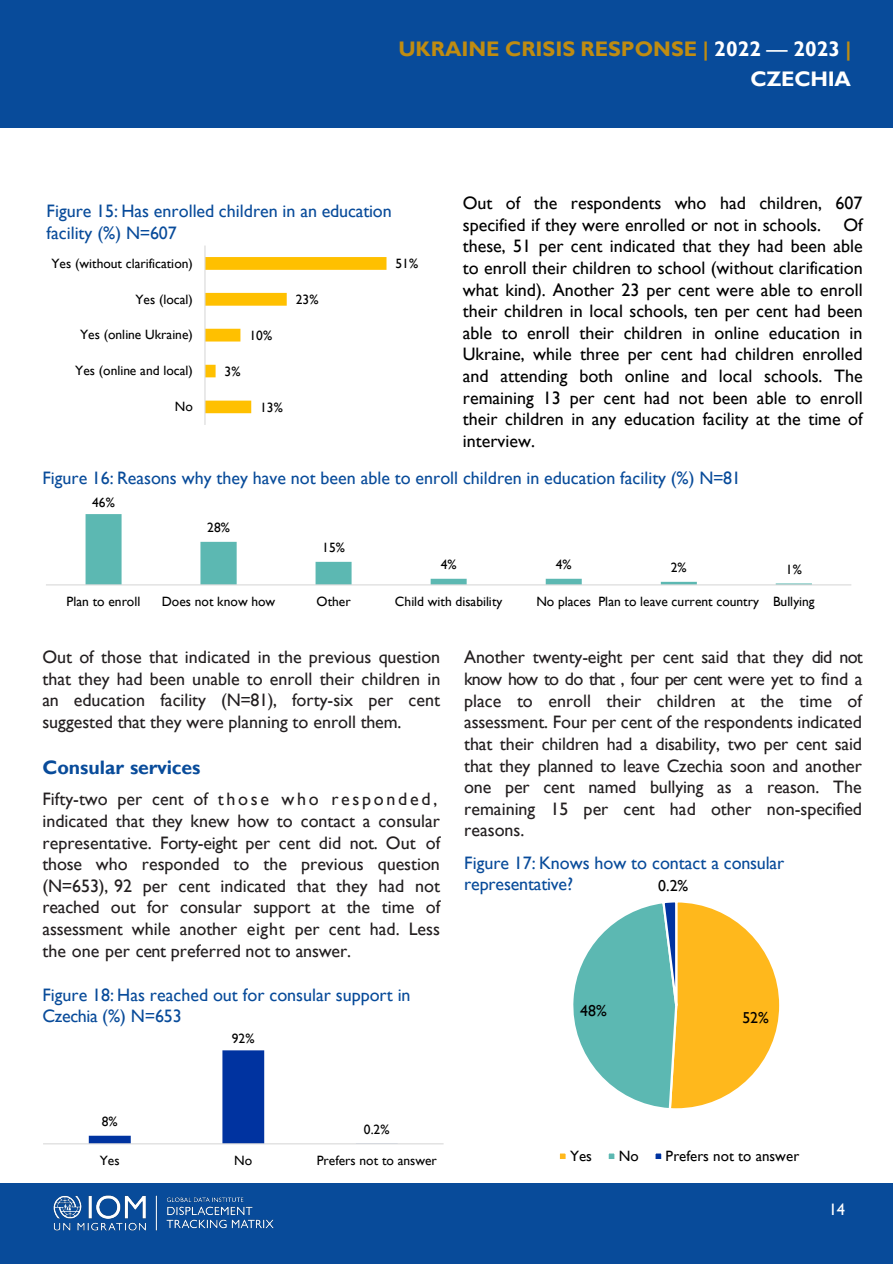
<style>
.page{position:relative;width:893px;height:1264px;background:#fff}
.page>*{position:absolute;margin:0;border:0;box-sizing:border-box;transform-origin:0 0}
.t1{font:700 21px "Gill Sans";color:#bf8c11}
.t2{font:700 21px "Gill Sans";letter-spacing:-.01em;color:#fff}
.t3{font:700 19.5px "Gill Sans";letter-spacing:-.005em;color:#084b9a}
.t4{font:18px/21.6px "Gill Sans";color:#231f20;text-align:justify}
.t5{font:18px/21.6px "Gill Sans";color:#000;text-align:justify}
.t6{font:18px/21.6px "Gill Sans";color:#084b9a}
.t7{font:16.5px "Gill Sans";color:#fff}
.t8{font:15.9px "Gill Sans";color:#000}
.t9{font:15px "Gill Sans";letter-spacing:.005em;color:#000}
.t10{font:13.5px "Gill Sans";color:#000}
.s1{color:#fff}
.s2{font-weight:400;color:#fff}
</style>
<div class="page">
<div style="left:0;top:0;width:892px;height:128px;background:#084b9a"></div>
<div style="left:0;top:1182px;width:892px;height:81px;background:#084b9a"></div>
<img style="left:53px;top:1195px;width:221px;height:36px">
<svg style="left:205px;top:257px;width:181px;height:156px"></svg>
<hr style="left:204px;top:245px;width:1px;height:180px;background:#d9d9d9">
<svg style="left:86px;top:514px;width:725px;height:70px"></svg>
<hr style="left:46px;top:584px;width:805px;height:1px;background:#d9d9d9">
<svg style="left:89px;top:1050px;width:176px;height:92px"></svg>
<hr style="left:43px;top:1142px;width:400px;height:2px;background:#d9d9d9">
<svg style="left:573px;top:902px;width:207px;height:207px"></svg>
<svg style="left:560px;top:1153px;width:4px;height:4px"></svg>
<div style="left:557px;top:1150px;width:10px;height:10px;border:2px solid #fff"></div>
<svg style="left:608px;top:1153px;width:7px;height:6px"></svg>
<svg style="left:656px;top:1153px;width:4px;height:4px"></svg>
<div style="left:653px;top:1150px;width:10px;height:10px;border:2px solid #fff"></div>
<p class="t1" style="left:398px;top:36px;width:454px">UKRAINE CRISIS RESPONSE | <span class="s1">2022</span> <span class="s2">—</span> <span class="s1">2023</span> |</p>
<p class="t2" style="left:750px;top:66px;width:102px">CZECHIA</p>
<p class="t6" style="left:47px;top:201px;width:346px">Figure 15: Has enrolled children in an education facility (%) N=607</p>
<p class="t10" style="left:52px;top:255px;width:143px">Yes (without clarification)</p>
<p class="t10" style="left:135px;top:291px;width:59px">Yes (local)</p>
<p class="t10" style="left:80px;top:327px;width:114px">Yes (online Ukraine)</p>
<p class="t10" style="left:75px;top:363px;width:119px">Yes (online and local)</p>
<p class="t10" style="left:175px;top:398px;width:20px">No</p>
<p class="t10" style="left:224px;top:363px;width:17px">3%</p>
<p class="t10" style="left:249px;top:327px;width:24px">10%</p>
<p class="t10" style="left:260px;top:399px;width:24px">13%</p>
<p class="t10" style="left:296px;top:291px;width:24px">23%</p>
<p class="t10" style="left:395px;top:256px;width:24px">51%</p>
<p class="t5" style="left:463px;top:192px;width:401px">Out of the respondents who had children, 607 specified if they were enrolled or not in schools. Of these, 51 per cent indicated that they had been able to enroll their children to school (without clarification what kind). Another 23 per cent were able to enroll their children in local schools, ten per cent had been able to enroll their children in online education in Ukraine, while three per cent had children enrolled and attending both online and local schools. The remaining 13 per cent had not been able to enroll their children in any education facility at the time of interview.</p>
<p class="t6" style="left:42px;top:467px;width:700px">Figure 16: Reasons why they have not been able to enroll children in education facility (%) N=81</p>
<p class="t10" style="left:92px;top:495px;width:24px">46%</p>
<p class="t10" style="left:207px;top:519px;width:24px">28%</p>
<p class="t10" style="left:322px;top:539px;width:24px">15%</p>
<p class="t10" style="left:440px;top:556px;width:17px">4%</p>
<p class="t10" style="left:555px;top:556px;width:17px">4%</p>
<p class="t10" style="left:670px;top:559px;width:17px">2%</p>
<p class="t10" style="left:785px;top:561px;width:17px">1%</p>
<p class="t10" style="left:67px;top:593px;width:75px">Plan to enroll</p>
<p class="t10" style="left:162px;top:593px;width:115px">Does not know how</p>
<p class="t10" style="left:316px;top:593px;width:36px">Other</p>
<p class="t10" style="left:395px;top:593px;width:109px">Child with disability</p>
<p class="t10" style="left:536px;top:593px;width:56px">No places</p>
<p class="t10" style="left:598px;top:593px;width:162px">Plan to leave current country</p>
<p class="t10" style="left:773px;top:593px;width:43px">Bullying</p>
<p class="t4" style="left:42px;top:646px;width:399px">Out of those that indicated in the previous question that they had been unable to enroll their children in an education facility (N=81), forty-six per cent suggested that they were planning to enroll them.</p>
<p class="t4" style="left:464px;top:646px;width:400px">Another twenty-eight per cent said that they did not know how to do that , four per cent were yet to find a place to enroll their children at the time of assessment. Four per cent of the respondents indicated that their children had a disability, two per cent said that they planned to leave Czechia soon and another one per cent named bullying as a reason. The remaining 15 per cent had other non-specified reasons.</p>
<p class="t3" style="left:42px;top:755px;width:159px">Consular services</p>
<p class="t4" style="left:42px;top:788px;width:399px;text-align:left">Fifty-two per cent of those who responded, indicated that they knew how to contact a consular representative. Forty-eight per cent did not. Out of those who responded to the previous question (N=653), 92 per cent indicated that they had not reached out for consular support at the time of assessment while another eight per cent had. Less the one per cent preferred not to answer.</p>
<p class="t6" style="left:464px;top:852px;width:321px">Figure 17: Knows how to contact a consular representative?</p>
<p class="t8" style="left:658px;top:876px;width:31px">0.2%</p>
<p class="t6" style="left:42px;top:983px;width:369px">Figure 18: Has reached out for consular support in<br>Czechia (%) N=653</p>
<p class="t10" style="left:102px;top:1113px;width:17px">8%</p>
<p class="t10" style="left:232px;top:1030px;width:24px">92%</p>
<p class="t10" style="left:364px;top:1121px;width:27px">0.2%</p>
<p class="t10" style="left:100px;top:1152px;width:21px">Yes</p>
<p class="t10" style="left:234px;top:1152px;width:20px">No</p>
<p class="t10" style="left:316px;top:1152px;width:122px">Prefers not to answer</p>
<p class="t8" style="left:580px;top:1001px;width:28px">48%</p>
<p class="t8" style="left:742px;top:1008px;width:28px">52%</p>
<p class="t9" style="left:570px;top:1146px;width:23px">Yes</p>
<p class="t9" style="left:618px;top:1146px;width:21px">No</p>
<p class="t9" style="left:665px;top:1146px;width:135px">Prefers not to answer</p>
<p class="t7" style="left:828px;top:1199px;width:18px">14</p>
</div>
